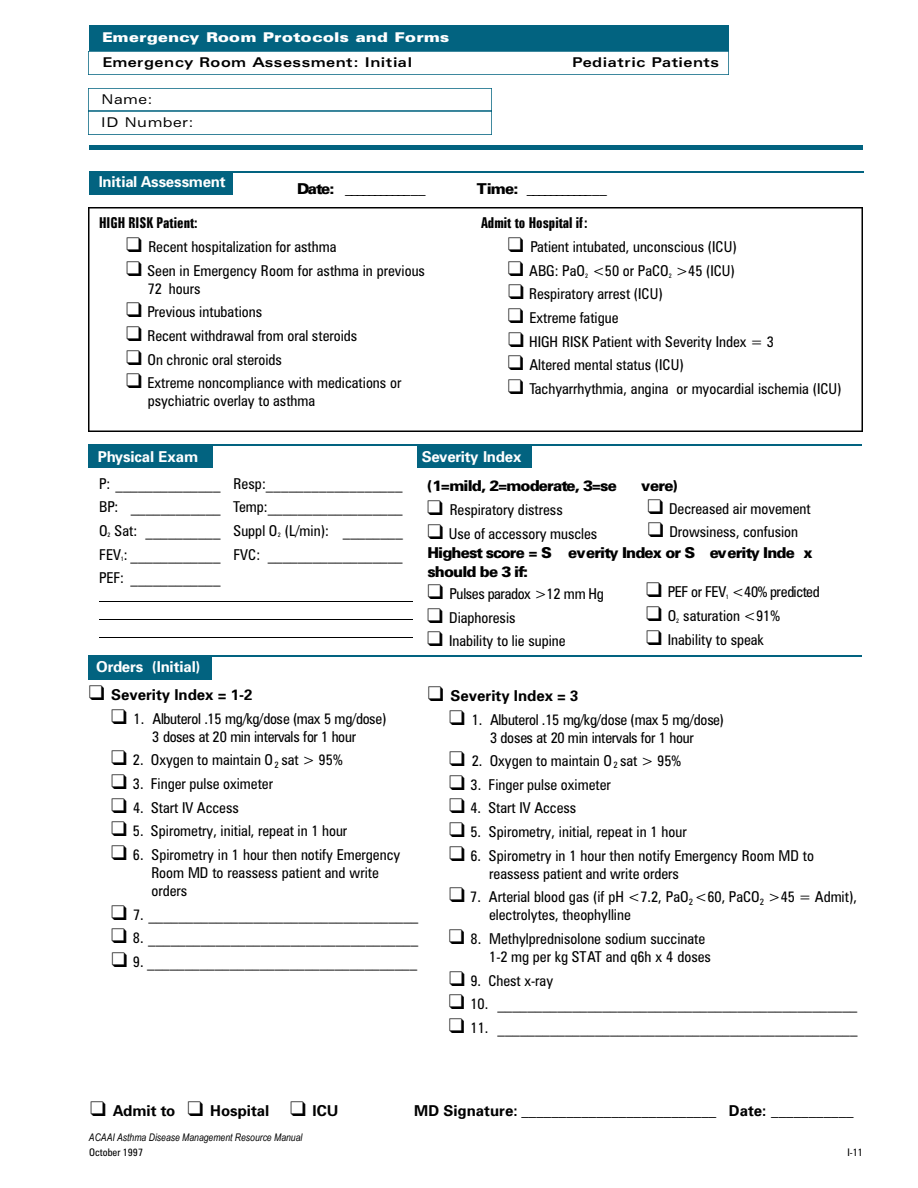
<style>
.page{position:relative;width:918px;height:1188px;background:#fff}
.page>*{position:absolute;margin:0;border:0;box-sizing:border-box;transform-origin:0 0}
.t1{font:condensed 15px/18px "Zurich BT";color:#000}
.t2{font:condensed 15px/18px "Zurich BT";letter-spacing:-.025em;color:#000}
.t3{font:700 15px "Univers";color:#000}
.t4{font:900 15px/19.5px "Univers";color:#000}
.t5{font:700 15px "Univers";letter-spacing:-.01em;color:#fff}
.t6{font:15px "Univers";color:#000}
.t7{font:700 extra-condensed 15px "Zurich BT";color:#000}
.t8{font:700 13.5px "Univers Extended WDM";letter-spacing:.03em;color:#000}
.t9{font:900 13.5px "Univers Extended WDM";letter-spacing:.03em;color:#fff}
.t10{font:13.5px/22.5px "Univers Extended WDM";letter-spacing:.055em;color:#000}
.t11{font:italic 10.5px "Arial Narrow";color:#000}
.t12{font:condensed 10.5px "Zurich BT";color:#000}
.t13{font:condensed 6.3px "Zurich BT";color:#000}
.s1{font-weight:900}
.s2{color:#fff}
</style>
<div class="page">
<hr style="left:89px;top:146px;width:774px;height:4px;background:#026380">
<div style="left:89px;top:26px;width:639px;height:46px;background:#026380"></div>
<img style="left:89px;top:51px;width:640px;height:24px">
<img style="left:88px;top:88px;width:404px;height:46px">
<div style="left:90px;top:171px;width:143px;height:24px;background:#026380"></div>
<hr style="left:90px;top:171px;width:774px;height:2px;background:#026380">
<img style="left:88px;top:207px;width:774px;height:225px">
<hr style="left:99px;top:601px;width:313px;height:1px;background:#000">
<hr style="left:99px;top:619px;width:313px;height:1px;background:#000">
<hr style="left:99px;top:637px;width:313px;height:1px;background:#000">
<div style="left:88px;top:445px;width:125px;height:23px;background:#026380"></div>
<div style="left:417px;top:445px;width:114px;height:23px;background:#026380"></div>
<hr style="left:88px;top:444px;width:774px;height:2px;background:#026380">
<hr style="left:88px;top:655px;width:774px;height:2px;background:#026380">
<div style="left:88px;top:657px;width:124px;height:23px;background:#026380"></div>
<p class="t9" style="left:102px;top:33px;width:348px">Emergency Room Protocols and Forms</p>
<p class="t8" style="left:102px;top:57px;width:311px">Emergency Room Assessment: Initial</p>
<p class="t8" style="left:572px;top:57px;width:148px">Pediatric Pa t i e n t s</p>
<p class="t10" style="left:101px;top:90px;width:94px">Name:<br>ID Number:</p>
<p class="t5" style="left:99px;top:176px;width:128px">Initial Assessment</p>
<p class="t6" style="left:297px;top:183px;width:130px"><span class="s1">Date:</span> _ _ _ _ _ _ _ _ _ ____</p>
<p class="t6" style="left:477px;top:183px;width:132px"><span class="s1">Time:</span> _ _ _ _ _ _ _ _ _ ____</p>
<p class="t7" style="left:99px;top:218px;width:100px">HIGH RISK Patient:</p>
<p class="t1" style="left:126px;top:239px;width:212px">❑ Recent hospitalization for asthma</p>
<p class="t1" style="left:148px;top:263px;width:279px;text-indent:-22px">❑ Seen in Emergency Room for asthma in previous<br>72 hours</p>
<p class="t1" style="left:126px;top:304px;width:137px">❑ Previous intubations</p>
<p class="t1" style="left:126px;top:328px;width:233px">❑ Recent withdrawal from oral steroids</p>
<p class="t1" style="left:126px;top:352px;width:157px">❑ On chronic oral steroids</p>
<p class="t1" style="left:148px;top:375px;width:255px;text-indent:-22px">❑ Extreme noncompliance with medications or psychiatric overlay to asthma</p>
<p class="t7" style="left:481px;top:218px;width:108px">Admit to Hospital if:</p>
<p class="t1" style="left:508px;top:239px;width:230px">❑ Patient intubated, unconscious (ICU)</p>
<p class="t1" style="left:508px;top:263px;width:79px">❑ ABG: PaO</p>
<p class="t13" style="left:585px;top:273px;width:5px">2</p>
<p class="t1" style="left:592px;top:263px;width:78px">&lt;50 or PaCO</p>
<p class="t13" style="left:669px;top:273px;width:5px">2</p>
<p class="t1" style="left:676px;top:263px;width:61px">&gt;45 (ICU)</p>
<p class="t1" style="left:508px;top:286px;width:156px">❑ Respiratory arrest (ICU)</p>
<p class="t1" style="left:508px;top:310px;width:112px">❑ Extreme fatigue</p>
<p class="t1" style="left:508px;top:334px;width:268px">❑ HIGH RISK Patient with Severity Index = 3</p>
<p class="t1" style="left:508px;top:357px;width:177px">❑ Altered mental status (ICU)</p>
<p class="t1" style="left:508px;top:381px;width:335px">❑ Tachyarrhythmia, angina or myocardial ischemia (ICU)</p>
<p class="t5" style="left:98px;top:451px;width:102px">P hysical Exam</p>
<p class="t5" style="left:422px;top:451px;width:101px">S e ve rity Index</p>
<p class="t1" style="left:99px;top:473px;width:305px;line-height:23.7px;text-align:justify">P: ______________ Resp:__________________ BP: ____________ Temp:__________________ O</p>
<p class="t13" style="left:108px;top:533px;width:5px">2</p>
<p class="t1" style="left:115px;top:523px;width:164px">Sat: __________ Suppl O</p>
<p class="t13" style="left:278px;top:533px;width:5px">2</p>
<p class="t1" style="left:99px;top:520px;width:305px;line-height:23.7px;text-align:right">(L/min): ________<br>FEV : ____________ FVC: __________________</p>
<p class="t13" style="left:121px;top:556px;width:5px">1</p>
<p class="t1" style="left:99px;top:570px;width:123px">PEF: ____________</p>
<p class="t5" style="left:96px;top:661px;width:106px">O rders (Initial)</p>
<p class="t3" style="left:89px;top:689px;width:165px">❑ Severity Index = 1-2</p>
<p class="t2" style="left:152px;top:711px;width:236px;text-indent:-41px">❑ 1. Albuterol .15 mg/kg/dose (max 5 mg/dose)<br>3 doses at 20 min intervals for 1 hour</p>
<p class="t1" style="left:111px;top:752px;width:233px">❑ 2. Oxygen to maintain O <sub>2</sub> sat &gt; 95%</p>
<p class="t1" style="left:111px;top:776px;width:163px">❑ 3. Finger pulse oximeter</p>
<p class="t1" style="left:111px;top:800px;width:129px">❑ 4. Start IV Access</p>
<p class="t1" style="left:111px;top:823px;width:238px">❑ 5. Spirometry, initial, repeat in 1 hour</p>
<p class="t1" style="left:151px;top:847px;width:250px;text-indent:-40px">❑ 6. Spirometry in 1 hour then notify Emergency<br>Room MD to reassess patient and write orders</p>
<p class="t1" style="left:111px;top:907px;width:309px">❑ 7. ____________________________________</p>
<p class="t1" style="left:111px;top:930px;width:309px">❑ 8. ____________________________________</p>
<p class="t1" style="left:111px;top:954px;width:307px">❑ 9. ____________________________________</p>
<p class="t4" style="left:427px;top:478px;width:190px">(1=mild, 2=moderate, 3=se</p>
<p class="t4" style="left:641px;top:478px;width:38px">vere)</p>
<p class="t1" style="left:427px;top:502px;width:137px">❑ Respiratory distress</p>
<p class="t1" style="left:427px;top:526px;width:171px">❑ Use of accessory muscles</p>
<p class="t1" style="left:648px;top:501px;width:165px">❑ Decreased air movement</p>
<p class="t1" style="left:648px;top:524px;width:152px">❑ Drowsiness, confusion</p>
<p class="t4" style="left:427px;top:544px;width:386px">Highest score = S everity Index or S everity Inde x should be 3 if:</p>
<p class="t2" style="left:427px;top:586px;width:178px">❑ Pulses paradox &gt;12 mm Hg</p>
<p class="t1" style="left:427px;top:610px;width:90px">❑ Diaphoresis</p>
<p class="t1" style="left:427px;top:633px;width:140px">❑ Inability to lie supine</p>
<p class="t2" style="left:646px;top:584px;width:175px">❑ PEF or FEV &lt;40% predicted</p>
<p class="t13" style="left:726px;top:594px;width:5px">1</p>
<p class="t1" style="left:646px;top:608px;width:135px">❑ O<sub>2</sub> saturation &lt;91%</p>
<p class="t1" style="left:646px;top:632px;width:119px">❑ Inability to speak</p>
<p class="t3" style="left:428px;top:690px;width:152px">❑ Severity Index = 3</p>
<p class="t2" style="left:490px;top:712px;width:235px;text-indent:-41px">❑ 1. Albuterol .15 mg/kg/dose (max 5 mg/dose)<br>3 doses at 20 min intervals for 1 hour</p>
<p class="t1" style="left:449px;top:753px;width:234px">❑ 2. Oxygen to maintain O <sub>2</sub> sat &gt; 95%</p>
<p class="t1" style="left:449px;top:777px;width:163px">❑ 3. Finger pulse oximeter</p>
<p class="t1" style="left:449px;top:800px;width:129px">❑ 4. Start IV Access</p>
<p class="t1" style="left:449px;top:824px;width:239px">❑ 5. Spirometry, initial, repeat in 1 hour</p>
<p class="t1" style="left:489px;top:848px;width:326px;text-indent:-40px">❑ 6. Spirometry in 1 hour then notify Emergency Room MD to reassess patient and write orders</p>
<p class="t1" style="left:489px;top:889px;width:369px;text-indent:-40px">❑ 7. Arterial blood gas (if pH &lt;7.2, PaO<sub>2</sub> &lt;60, PaCO<sub>2</sub> &gt;45 = Admit), electrolytes, theophylline</p>
<p class="t1" style="left:489px;top:931px;width:223px;text-indent:-40px">❑ 8. Methylprednisolone sodium succinate<br>1-2 mg per kg STAT and q6h x 4 doses</p>
<p class="t1" style="left:449px;top:973px;width:105px">❑ 9. Chest x-ray</p>
<p class="t1" style="left:449px;top:996px;width:410px">❑ 10. ________________________________________________</p>
<p class="t1" style="left:449px;top:1020px;width:410px">❑ 11. ________________________________________________</p>
<p class="t3" style="left:90px;top:1105px;width:250px">❑ Admit to<span class="s2">...</span>❑ Hospital<span class="s2">.....</span>❑ ICU</p>
<p class="t3" style="left:414px;top:1105px;width:441px">MD Signature: __________________________ Date: ___________</p>
<p class="t11" style="left:89px;top:1131px;width:215px">ACAAI Asthma Disease Management Resource Manual</p>
<p class="t12" style="left:89px;top:1149px;width:55px">October 1997</p>
<p class="t12" style="left:848px;top:1149px;width:17px">I-11</p>
</div>
